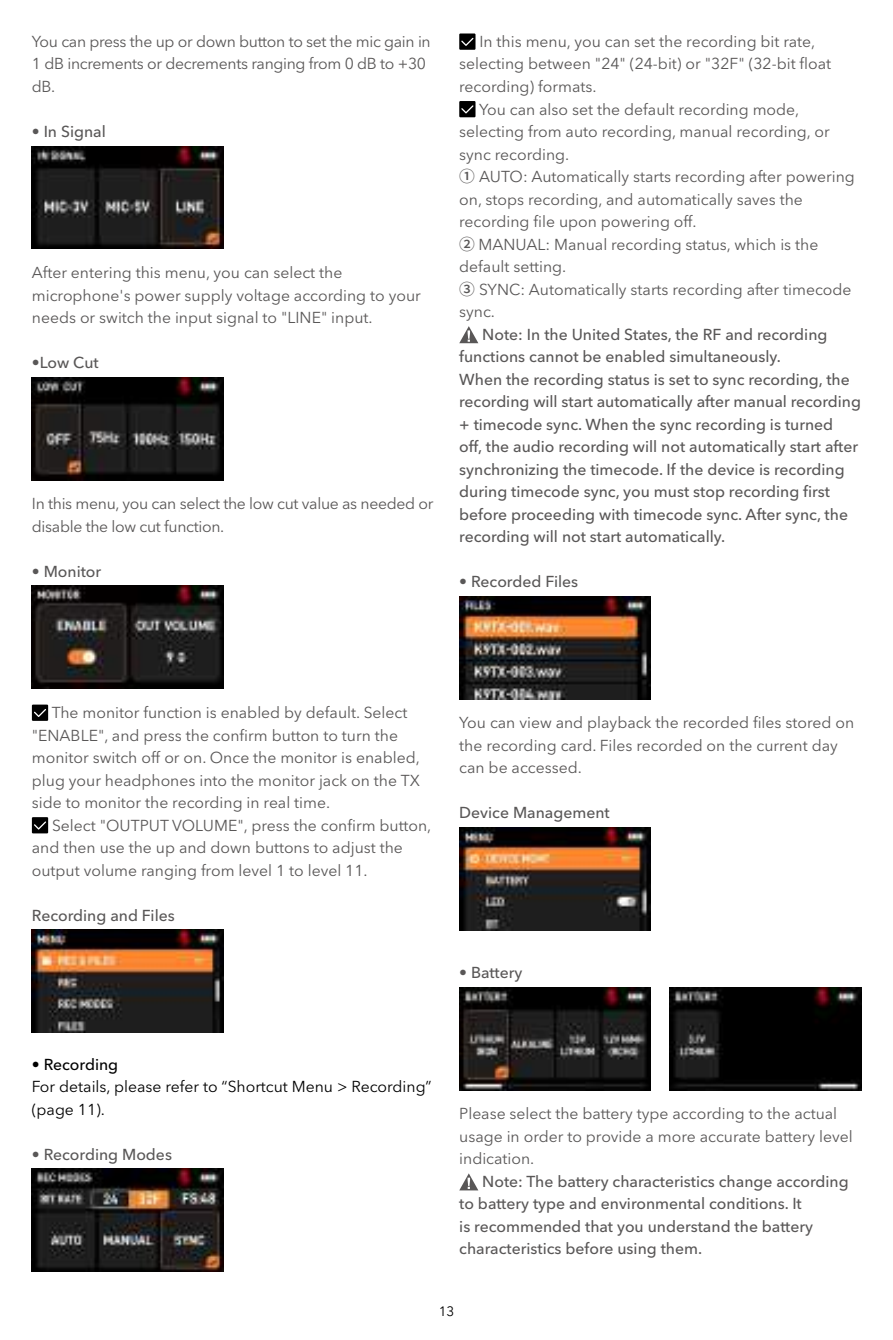
<style>
.page{position:relative;width:893px;height:1340px;background:#fff}
.page>*{position:absolute;margin:0;border:0;box-sizing:border-box;transform-origin:0 0}
.t1{font:15.75px/22.5px "Avenir Next LT Pro";color:#595757}
.t2{font:500 15.75px/22.5px "Avenir Next LT Pro";color:#595757}
.t3{font:15.75px/22.5px "Avenir Next LT Pro";letter-spacing:-.02em;color:#595757}
.t4{font:15.75px/22.5px "Avenir Next LT Pro";color:#000}
.t5{font:13.5px "Avenir Next LT Pro";color:#000}
.s1{font-weight:400}
.s2{font-family:"Noto Sans Hans";font-weight:500}
.s3{font-weight:500}
</style>
<div class="page">
<img style="left:32px;top:146px;width:191px;height:103px">
<img style="left:32px;top:377px;width:191px;height:103px">
<img style="left:32px;top:586px;width:191px;height:103px">
<div style="left:32px;top:704px;width:16px;height:17px;background:#000"></div>
<svg style="left:34px;top:709px;width:12px;height:8px"></svg>
<div style="left:32px;top:817px;width:16px;height:16px;background:#000"></div>
<svg style="left:34px;top:821px;width:12px;height:8px"></svg>
<img style="left:32px;top:929px;width:191px;height:103px">
<img style="left:32px;top:1168px;width:191px;height:103px">
<div style="left:459px;top:33px;width:16px;height:17px;background:#000"></div>
<svg style="left:461px;top:38px;width:12px;height:8px"></svg>
<div style="left:459px;top:101px;width:16px;height:16px;background:#000"></div>
<svg style="left:461px;top:105px;width:12px;height:8px"></svg>
<svg style="left:459px;top:326px;width:19px;height:17px"></svg>
<img style="left:459px;top:596px;width:192px;height:103px">
<img style="left:459px;top:827px;width:192px;height:103px">
<img style="left:459px;top:987px;width:192px;height:103px">
<img style="left:670px;top:987px;width:191px;height:103px">
<svg style="left:459px;top:1173px;width:19px;height:17px"></svg>
<p class="t3" style="left:32px;top:30px;width:400px">You can press the up or down button to set the mic gain in<br>1 dB increments or decrements ranging from 0 dB to +30 dB.</p>
<p class="t2" style="left:32px;top:120px;width:75px"><span class="s1">•</span> In Signal</p>
<p class="t1" style="left:32px;top:261px;width:390px">After entering this menu, you can select the microphone's power supply voltage according to your needs or switch the input signal to "LINE" input.</p>
<p class="t2" style="left:32px;top:351px;width:68px"><span class="s1">•</span>Low Cut</p>
<p class="t3" style="left:32px;top:492px;width:403px">In this menu, you can select the low cut value as needed or disable the low cut function.</p>
<p class="t2" style="left:32px;top:560px;width:71px"><span class="s1">•</span> Monitor</p>
<p class="t1" style="left:479px;top:30px;width:337px">In this menu, you can set the recording bit rate,</p>
<p class="t1" style="left:459px;top:53px;width:373px">selecting between "24" (24-bit) or "32F" (32-bit float</p>
<p class="t1" style="left:459px;top:75px;width:139px">recording) formats.</p>
<p class="t1" style="left:479px;top:98px;width:322px">You can also set the default recording mode,</p>
<p class="t1" style="left:459px;top:120px;width:372px">selecting from auto recording, manual recording, or</p>
<p class="t1" style="left:459px;top:143px;width:112px">sync recording.</p>
<p class="t1" style="left:459px;top:165px;width:397px"><span class="s2">①</span> AUTO: Automatically starts recording after powering</p>
<p class="t1" style="left:459px;top:188px;width:345px">on, stops recording, and automatically saves the</p>
<p class="t1" style="left:459px;top:210px;width:239px">recording file upon powering off.</p>
<p class="t1" style="left:459px;top:233px;width:361px"><span class="s2">②</span> MANUAL: Manual recording status, which is the</p>
<p class="t1" style="left:459px;top:255px;width:109px">default setting.</p>
<p class="t1" style="left:459px;top:278px;width:394px"><span class="s2">③</span> SYNC: Automatically starts recording after timecode</p>
<p class="t1" style="left:459px;top:300px;width:37px">sync.</p>
<p class="t2" style="left:459px;top:323px;width:403px;text-indent:23px">Note: In the United States, the RF and recording functions cannot be enabled simultaneously.<br>When the recording status is set to sync recording, the recording will start automatically after manual recording + timecode sync. When the sync recording is turned<br>off, the audio recording will not automatically start after synchronizing the timecode. If the device is recording during timecode sync, you must stop recording first before proceeding with timecode sync. After sync, the recording will not start automatically.</p>
<p class="t2" style="left:459px;top:570px;width:120px"><span class="s1">•</span> Recorded Files</p>
<p class="t1" style="left:32px;top:701px;width:389px;text-indent:20px">The monitor function is enabled by default. Select "ENABLE", and press the confirm button to turn the monitor switch off or on. Once the monitor is enabled, plug your headphones into the monitor jack on the TX side to monitor the recording in real time.</p>
<p class="t1" style="left:32px;top:814px;width:401px;text-indent:20px">Select "OUTPUT VOLUME", press the confirm button, and then use the up and down buttons to adjust the output volume ranging from level 1 to level 11.</p>
<p class="t2" style="left:32px;top:903px;width:144px">Recording and Files</p>
<p class="t1" style="left:459px;top:711px;width:397px">You can view and playback the recorded files stored on the recording card. Files recorded on the current day can be accessed.</p>
<p class="t2" style="left:459px;top:801px;width:152px">Device Management</p>
<p class="t2" style="left:459px;top:961px;width:65px"><span class="s1">•</span> Battery</p>
<p class="t4" style="left:32px;top:1052px;width:401px">• <span class="s3">Recording<br></span>For details, please refer to “Shortcut Menu &gt; Recording” (page 11).</p>
<p class="t2" style="left:32px;top:1143px;width:142px"><span class="s1">•</span> Recording Modes</p>
<p class="t1" style="left:459px;top:1102px;width:395px">Please select the battery type according to the actual usage in order to provide a more accurate battery level indication.</p>
<p class="t2" style="left:459px;top:1170px;width:391px;text-indent:23px">Note: The battery characteristics change according to battery type and environmental conditions. It<br>is recommended that you understand the battery characteristics before using them.</p>
<p class="t5" style="left:439px;top:1303px;width:17px">13</p>
</div>
